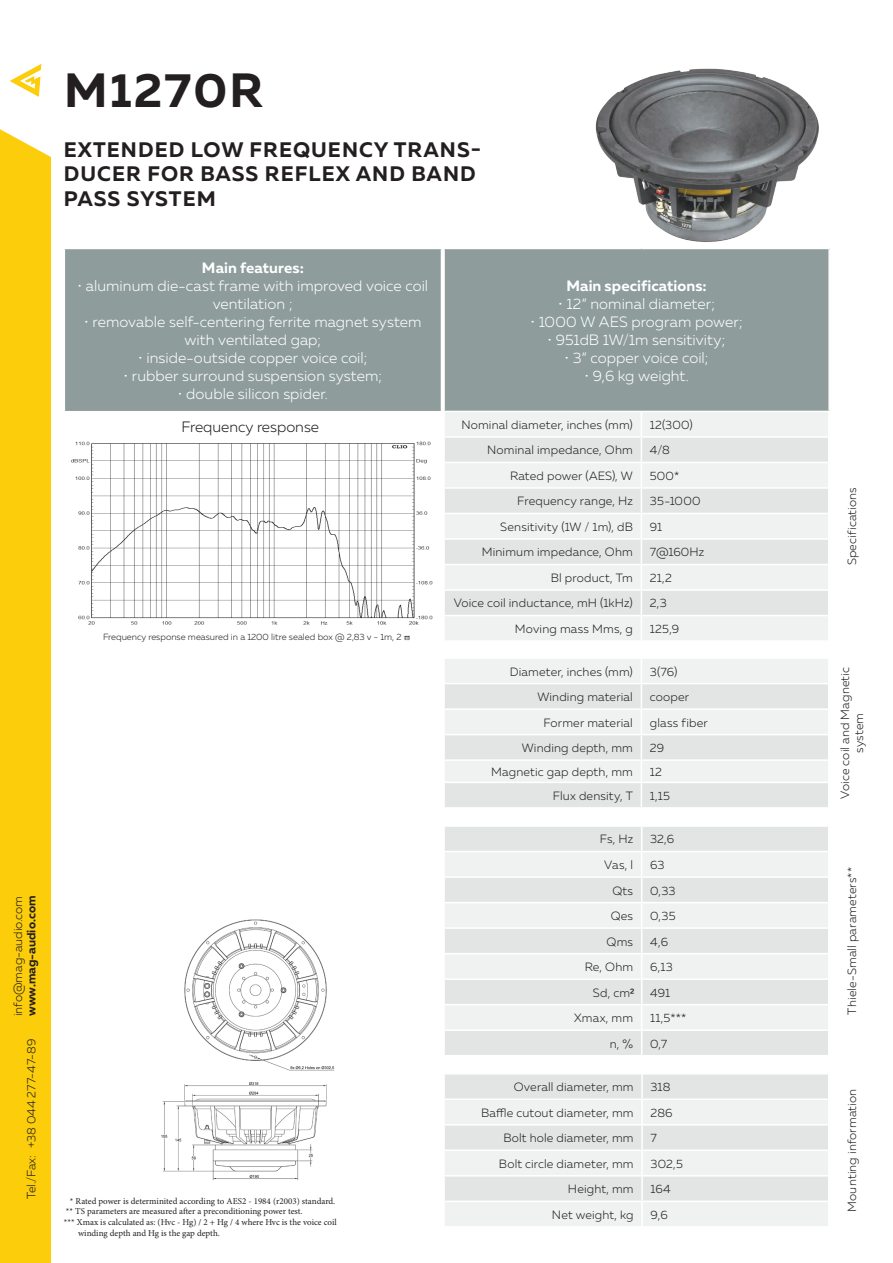
<style>
.page{position:relative;width:893px;height:1263px;background:#fff}
.page>*{position:absolute;margin:0;border:0;box-sizing:border-box;transform-origin:0 0}
.t1{font:700 48px "Muller";letter-spacing:.04em;color:#231f20}
.t2{font:700 21px/24.6px "Muller";letter-spacing:.05em;color:#231f20}
.table_head_sub{font:300 15px/18px "Muller";letter-spacing:.005em;color:#fff;text-align:center}
.table_head_sub-2{font:700 15px "Muller";letter-spacing:.01em;color:#fff}
.t3{font:300 15px "Muller";color:#231f20}
.table_main{font:300 12px/13.8px "Muller";letter-spacing:.015em;color:#231f20;text-align:center}
.t4{font:700 12px "Muller";color:#231f20}
.t5{font:9px "Minion Pro";color:#231f20}
.t6{font:300 9px "Muller";color:#231f20}
</style>
<div class="page">
<img style="left:70px;top:441px;width:363px;height:184px">
<div style="left:0;top:129px;width:51px;height:1134px;background:#fccd0a"></div>
<svg style="left:10px;top:64px;width:31px;height:33px"></svg>
<div style="left:444px;top:248px;width:385px;height:163px;background:#8e9c9c"></div>
<hr style="left:828px;top:249px;width:2px;height:162px;background:#fff">
<hr style="left:443px;top:248px;width:198px;height:1px;background:#fff">
<hr style="left:443px;top:249px;width:2px;height:162px;background:#fff">
<hr style="left:641px;top:248px;width:188px;height:1px;background:#fff">
<img style="left:595px;top:68px;width:224px;height:174px">
<svg style="left:445px;top:412px;width:383px;height:814px"></svg>
<img style="left:161px;top:919px;width:174px;height:261px">
<div style="left:64px;top:248px;width:377px;height:164px;background:#8e9c9c"></div>
<hr style="left:64px;top:248px;width:378px;height:1px;background:#fff">
<hr style="left:64px;top:249px;width:1px;height:162px;background:#fff">
<hr style="left:64px;top:411px;width:378px;height:1px;background:#fff">
<p class="t4" style="left:24px;top:1016px;width:122px;rotate:-90deg">www.mag-audio.com</p>
<p class="table_main" style="left:11px;top:1016px;width:122px;rotate:-90deg">info@mag-audio.com</p>
<p class="table_main" style="left:24px;top:1199px;width:162px;rotate:-90deg">Tel./Fax: +38 044 277-47-89</p>
<p class="t1" style="left:64px;top:61px;width:201px">M1270R</p>
<p class="t2" style="left:64px;top:137px;width:419px">EXTENDED LOW FREQUENCY TRANS-<br>DUCER FOR BASS REFLEX AND BAND<br>PASS SYSTEM</p>
<p class="table_head_sub-2" style="left:202px;top:258px;width:103px">Main features:</p>
<p class="table_head_sub" style="left:78px;top:277px;width:352px">• aluminum die-cast frame with improved voice coil ventilation ;</p>
<p class="table_head_sub" style="left:84px;top:313px;width:339px">• removable self-centering ferrite magnet system with ventilated gap;</p>
<p class="table_head_sub" style="left:138px;top:349px;width:231px">• inside-outside copper voice coil;</p>
<p class="table_head_sub" style="left:124px;top:367px;width:260px">• rubber surround suspension system;</p>
<p class="table_head_sub" style="left:178px;top:385px;width:152px">• double silicon spider.</p>
<p class="t3" style="left:182px;top:417px;width:139px">Frequency response</p>
<p class="t6" style="left:103px;top:631px;width:300px">Frequency response measured in a 1200 litre sealed box @ 2,83 v - 1m, 2</p>
<p class="t5" style="left:70px;top:1195px;width:267px">* Rated power is determinited according to AES2 - 1984 (r2003) standard.</p>
<p class="t5" style="left:66px;top:1205px;width:238px">** TS parameters are measured after a preconditioning power test.</p>
<p class="t5" style="left:64px;top:1216px;width:274px">*** Xmax is calculated as: (Hvc - Hg) / 2 + Hg / 4 where Hvc is the voice coil</p>
<p class="t5" style="left:78px;top:1227px;width:143px">winding depth and Hg is the gap depth.</p>
<p class="table_head_sub-2" style="left:566px;top:276px;width:142px">Main specifications:</p>
<p class="table_head_sub" style="left:558px;top:294px;width:159px">• 12” nominal diameter;</p>
<p class="table_head_sub" style="left:530px;top:312px;width:214px">• 1000 W AES program power;</p>
<p class="table_head_sub" style="left:547px;top:330px;width:180px">• 951dB 1W/1m sensitivity;</p>
<p class="table_head_sub" style="left:565px;top:348px;width:146px">• 3” copper voice coil;</p>
<p class="table_head_sub" style="left:584px;top:366px;width:106px">• 9,6 kg weight.</p>
<p class="table_main" style="left:461px;top:418px;width:173px">Nominal diameter, inches (mm)</p>
<p class="table_main" style="left:650px;top:418px;width:44px">12(300)</p>
<p class="table_main" style="left:487px;top:443px;width:147px">Nominal impedance, Ohm</p>
<p class="table_main" style="left:650px;top:443px;width:22px">4/8</p>
<p class="table_main" style="left:510px;top:469px;width:124px">Rated power (AES), W</p>
<p class="table_main" style="left:650px;top:469px;width:31px">500*</p>
<p class="table_main" style="left:517px;top:494px;width:117px">Frequency range, Hz</p>
<p class="table_main" style="left:650px;top:494px;width:52px">35-1000</p>
<p class="table_main" style="left:500px;top:520px;width:134px">Sensitivity (1W / 1m), dB</p>
<p class="table_main" style="left:650px;top:520px;width:14px">91</p>
<p class="table_main" style="left:482px;top:545px;width:153px">Minimum impedance, Ohm</p>
<p class="table_main" style="left:650px;top:545px;width:56px">7@160Hz</p>
<p class="table_main" style="left:551px;top:571px;width:84px">Bl product, Tm</p>
<p class="table_main" style="left:650px;top:571px;width:24px">21,2</p>
<p class="table_main" style="left:454px;top:596px;width:181px">Voice coil inductance, mH (1kHz)</p>
<p class="table_main" style="left:650px;top:596px;width:18px">2,3</p>
<p class="table_main" style="left:515px;top:622px;width:119px">Moving mass Mms, g</p>
<p class="table_main" style="left:650px;top:622px;width:31px">125,9</p>
<p class="table_main" style="left:510px;top:664px;width:125px">Diameter, inches (mm)</p>
<p class="table_main" style="left:650px;top:664px;width:29px">3(76)</p>
<p class="table_main" style="left:838px;top:799px;width:134px;rotate:-90deg">Voice coil and Magnetic system</p>
<p class="table_main" style="left:845px;top:565px;width:80px;rotate:-90deg">Specifications</p>
<p class="table_main" style="left:537px;top:690px;width:97px">Winding material</p>
<p class="table_main" style="left:650px;top:690px;width:41px">cooper</p>
<p class="table_main" style="left:543px;top:715px;width:91px">Former material</p>
<p class="table_main" style="left:650px;top:715px;width:59px">glass fiber</p>
<p class="table_main" style="left:522px;top:741px;width:113px">Winding depth, mm</p>
<p class="table_main" style="left:650px;top:741px;width:16px">29</p>
<p class="table_main" style="left:491px;top:765px;width:143px">Magnetic gap depth, mm</p>
<p class="table_main" style="left:650px;top:765px;width:14px">12</p>
<p class="table_main" style="left:553px;top:789px;width:81px">Flux density, T</p>
<p class="table_main" style="left:650px;top:789px;width:22px">1,15</p>
<p class="table_main" style="left:600px;top:832px;width:35px">Fs, Hz</p>
<p class="table_main" style="left:650px;top:832px;width:26px">32,6</p>
<p class="table_main" style="left:604px;top:858px;width:30px">Vas, l</p>
<p class="table_main" style="left:650px;top:858px;width:16px">63</p>
<p class="table_main" style="left:612px;top:883px;width:22px">Qts</p>
<p class="table_main" style="left:650px;top:883px;width:27px">0,33</p>
<p class="table_main" style="left:611px;top:909px;width:24px">Qes</p>
<p class="table_main" style="left:650px;top:909px;width:27px">0,35</p>
<p class="table_main" style="left:607px;top:934px;width:28px">Qms</p>
<p class="table_main" style="left:650px;top:934px;width:19px">4,6</p>
<p class="table_main" style="left:585px;top:960px;width:50px">Re, Оhm</p>
<p class="table_main" style="left:650px;top:960px;width:24px">6,13</p>
<p class="table_main" style="left:593px;top:985px;width:42px">Sd, сm²</p>
<p class="table_main" style="left:650px;top:985px;width:21px">491</p>
<p class="table_main" style="left:574px;top:1011px;width:61px">Xmax, mm</p>
<p class="table_main" style="left:650px;top:1011px;width:38px">11,5***</p>
<p class="table_main" style="left:610px;top:1036px;width:25px">n, %</p>
<p class="table_main" style="left:650px;top:1036px;width:19px">0,7</p>
<p class="table_main" style="left:514px;top:1080px;width:121px">Overall diameter, mm</p>
<p class="table_main" style="left:651px;top:1080px;width:21px">318</p>
<p class="table_main" style="left:481px;top:1105px;width:154px">Baffle cutout diameter, mm</p>
<p class="table_main" style="left:651px;top:1105px;width:24px">286</p>
<p class="table_main" style="left:503px;top:1131px;width:132px">Bolt hole diameter, mm</p>
<p class="table_main" style="left:651px;top:1131px;width:8px">7</p>
<p class="table_main" style="left:499px;top:1156px;width:136px">Bolt circle diameter, mm</p>
<p class="table_main" style="left:651px;top:1156px;width:34px">302,5</p>
<p class="table_main" style="left:568px;top:1182px;width:67px">Height, mm</p>
<p class="table_main" style="left:651px;top:1182px;width:22px">164</p>
<p class="table_main" style="left:552px;top:1207px;width:83px">Net weight, kg</p>
<p class="table_main" style="left:651px;top:1207px;width:19px">9,6</p>
<p class="table_main" style="left:845px;top:1015px;width:149px;rotate:-90deg">Thiele-Small parameters**</p>
<p class="table_main" style="left:845px;top:1212px;width:125px;rotate:-90deg">Mounting information</p>
</div>
